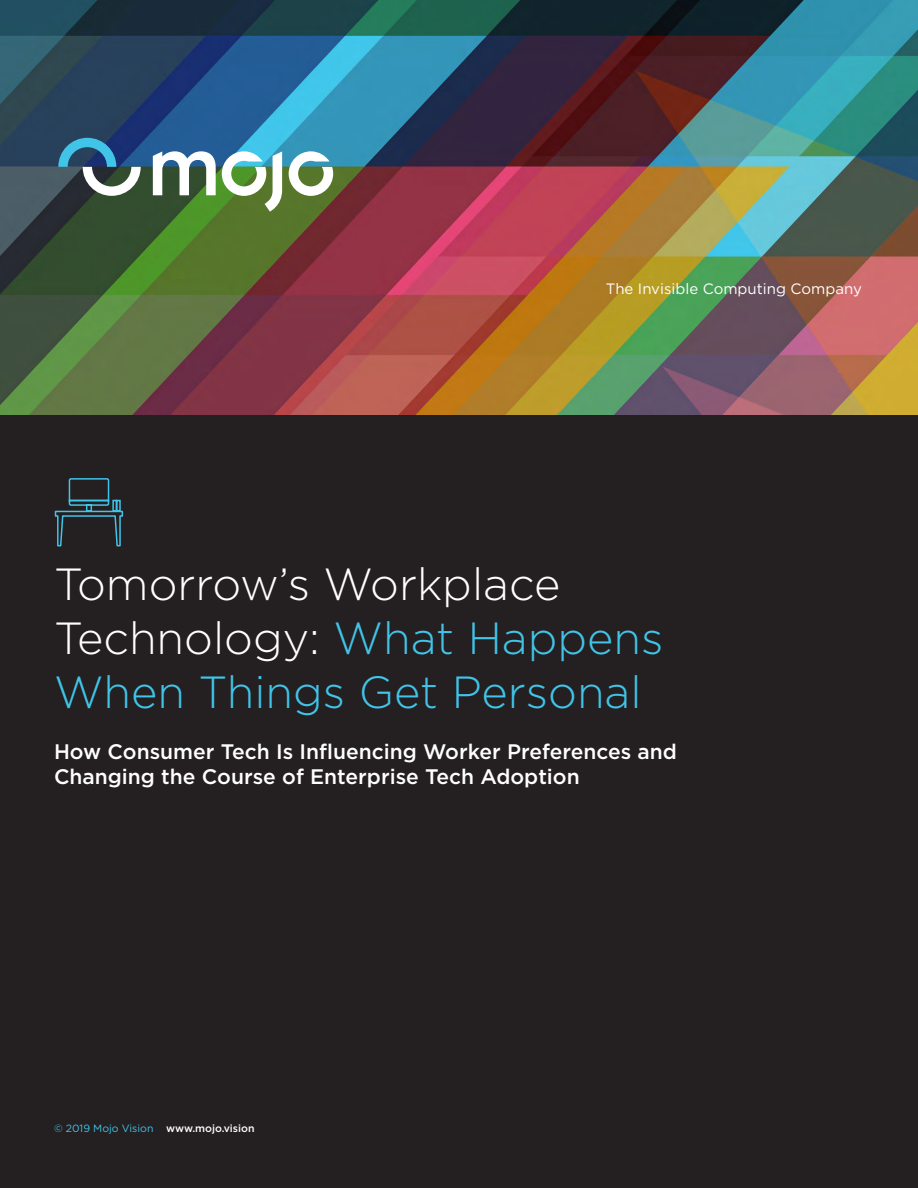
<style>
.page{position:relative;width:918px;height:1188px;background:#fff}
.page>*{position:absolute;margin:0;border:0;box-sizing:border-box;transform-origin:0 0}
.t1{font:300 45px/54px "Gotham";color:#40c4e8}
.t2{font:500 21px/25.2px "Gotham";color:#fff}
.t3{font:15px "Gotham";color:#fff}
.t4{font:10.5px "Gotham";color:#40c4e8}
.s1{color:#fff}
.s2{font-weight:500;color:#fff}
</style>
<div class="page">
<img style="left:0;top:0;width:918px;height:416px">
<svg style="left:58px;top:138px;width:83px;height:58px;background:#4c6e83"></svg>
<svg style="left:153px;top:151px;width:63px;height:44px"></svg>
<svg style="left:289px;top:151px;width:44px;height:45px"></svg>
<svg style="left:222px;top:151px;width:60px;height:61px"></svg>
<div style="left:0;top:416px;width:918px;height:772px;background:#241f21"></div>
<svg style="left:54px;top:478px;width:70px;height:69px"></svg>
<p class="t3" style="left:606px;top:281px;width:258px">The Invisible Computing Company</p>
<h1 class="t1" style="left:54px;top:557px;width:611px"><span class="s1">Tomorrow’s Workplace<br>Technology:</span> What Happens<br>When Things Get Personal</h1>
<p class="t2" style="left:54px;top:738px;width:625px">How Consumer Tech Is Influencing Worker Preferences and<br>Changing the Course of Enterprise Tech Adoption</p>
<p class="t4" style="left:54px;top:1122px;width:202px">© 2019 Mojo Vision <span class="s2">www.mojo.vision</span></p>
</div>
